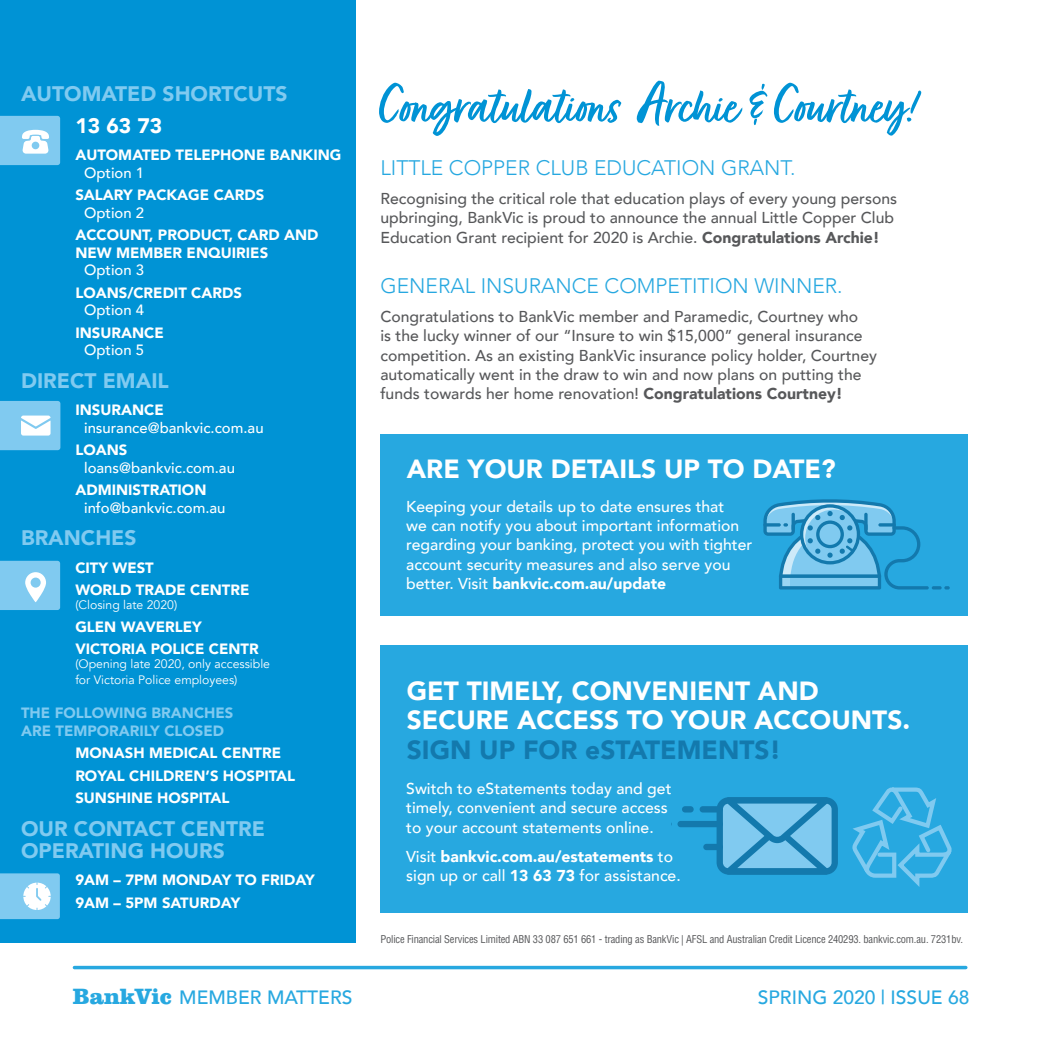
<style>
.page{position:relative;width:1042px;height:1042px;background:#fff}
.page>*{position:absolute;margin:0;border:0;box-sizing:border-box;transform-origin:0 0}
.t1{font:62.65px "Fave Script Bold Pro";letter-spacing:-.01em;color:#0093d5}
.t2{font:900 26.25px/29.8px "Avenir";color:#fff}
.t3{font:900 26.25px "Avenir";color:#1379ad}
.t4{font:900 21px/22.6px "Avenir";color:#80caf0}
.t5{font:300 21px "Avenir";color:#27a8e0}
.t6{font:900 21px "Avenir";color:#fff}
.t7{font:500 19.25px "Avenir";color:#27a8e0}
.t8{font:500 15.75px/19.2px "Avenir";color:#57585a}
.t9{font:500 15.75px/19.2px "Avenir";color:#fff}
.t10{font:900 14.88px/22.4px "Avenir";color:#fff}
.t11{font:500 14.88px "Avenir";color:#fff}
.t12{font:900 14.88px/17.5px "Avenir";color:#80caf0}
.t13{font:12.25px/15.8px "Avenir";color:#fff}
.t14{font:condensed 10.5px "Helvetica LT Pro";letter-spacing:-.015em;color:#57585a}
.s1{font-family:"Clarendon BT";font-weight:900;font-size:22.75px}
.s2{font-weight:900}
</style>
<div class="page">
<hr style="left:74px;top:966px;width:892px;height:3px;background:#27a8e0">
<div style="left:380px;top:645px;width:587px;height:267px;background:#27a8e0"></div>
<div style="left:380px;top:435px;width:587px;height:181px;background:#27a8e0"></div>
<svg style="left:763px;top:499px;width:187px;height:90px"></svg>
<svg style="left:716px;top:797px;width:122px;height:77px;background:#55abd6"></svg>
<div style="left:699px;top:806px;width:24px;height:6px;background:#1379ad;border-radius:3px"></div>
<div style="left:703px;top:844px;width:20px;height:6px;background:#1379ad;border-radius:3px"></div>
<div style="left:682px;top:806px;width:12px;height:6px;background:#1379ad;border-radius:3px"></div>
<div style="left:677px;top:821px;width:46px;height:6px;background:#1379ad;border-radius:3px"></div>
<svg style="left:852px;top:787px;width:100px;height:100px"></svg>
<div style="left:0;top:0;width:356px;height:943px;background:#0093d5"></div>
<svg style="left:0;top:116px;width:60px;height:49px;background:#94d2f2"></svg>
<svg style="left:0;top:401px;width:60px;height:49px;background:#96d3f2"></svg>
<svg style="left:0;top:561px;width:60px;height:49px;background:#8ed0f1"></svg>
<svg style="left:0;top:873px;width:60px;height:46px;background:#97d3f2"></svg>
<h3 class="t4" style="left:21px;top:81px;width:268px">AUTOMATED SHORTCUTS</h3>
<h3 class="t6" style="left:75px;top:108px;width:89px">13 63 73</h3>
<p class="t10" style="left:75px;top:144px;width:268px">AUTOMATED TELEPHONE BANKING</p>
<p class="t11" style="left:84px;top:160px;width:62px">Option 1</p>
<p class="t10" style="left:75px;top:184px;width:190px">SALARY PACKAGE CARDS</p>
<p class="t11" style="left:84px;top:200px;width:62px">Option 2</p>
<p class="t10" style="left:75px;top:226px;width:245px;line-height:17.5px">ACCOUNT, PRODUCT, CARD AND<br>NEW MEMBER ENQUIRIES</p>
<p class="t11" style="left:84px;top:257px;width:62px">Option 3</p>
<p class="t10" style="left:75px;top:281px;width:168px">LOANS/CREDIT CARDS</p>
<p class="t11" style="left:84px;top:297px;width:62px">Option 4</p>
<p class="t10" style="left:75px;top:321px;width:90px">INSURANCE</p>
<p class="t11" style="left:84px;top:337px;width:62px">Option 5</p>
<h3 class="t4" style="left:21px;top:369px;width:149px">DIRECT EMAIL</h3>
<p class="t10" style="left:75px;top:398px;width:90px">INSURANCE</p>
<p class="t11" style="left:84px;top:415px;width:181px">insurance@bankvic.com.au</p>
<p class="t10" style="left:75px;top:438px;width:54px">LOANS</p>
<p class="t11" style="left:84px;top:455px;width:152px">loans@bankvic.com.au</p>
<p class="t10" style="left:75px;top:478px;width:133px">ADMINISTRATION</p>
<p class="t11" style="left:84px;top:495px;width:143px">info@bankvic.com.au</p>
<h3 class="t4" style="left:21px;top:526px;width:117px">BRANCHES</h3>
<p class="t10" style="left:75px;top:556px;width:176px">CITY WEST<br>WORLD TRADE CENTRE</p>
<p class="t13" style="left:75px;top:597px;width:103px">(Closing late 2020)</p>
<p class="t10" style="left:75px;top:615px;width:185px">GLEN WAVERLEY<br>VICTORIA POLICE CENTR</p>
<p class="t13" style="left:75px;top:656px;width:196px">(Opening late 2020, only accessible for Victoria Police employees)</p>
<p class="t12" style="left:21px;top:704px;width:214px">THE FOLLOWING BRANCHES<br>ARE TEMPORARILY CLOSED</p>
<p class="t10" style="left:75px;top:741px;width:221px">MONASH MEDICAL CENTRE<br>ROYAL CHILDREN’S HOSPITAL<br>SUNSHINE HOSPITAL</p>
<h3 class="t4" style="left:21px;top:816px;width:245px">OUR CONTACT CENTRE<br>OPERATING HOURS</h3>
<p class="t10" style="left:75px;top:868px;width:241px">9AM – 7PM MONDAY TO FRIDAY<br>9AM – 5PM SATURDAY</p>
<p class="t7" style="left:73px;top:980px;width:281px"><span class="s1">BankVic</span> MEMBER MATTERS</p>
<h1 class="t1" style="left:380px;top:71px;width:537px">Congratulations Archie &amp; Courtney!</h1>
<h3 class="t5" style="left:380px;top:155px;width:417px">LITTLE COPPER CLUB EDUCATION GRANT.</h3>
<p class="t8" style="left:380px;top:188px;width:518px">Recognising the critical role that education plays of every young persons upbringing, BankVic is proud to announce the annual Little Copper Club<br>Education Grant recipient for 2020 is Archie. <span class="s2">Congratulations Archie!</span></p>
<h3 class="t5" style="left:380px;top:273px;width:464px">GENERAL INSURANCE COMPETITION WINNER.</h3>
<p class="t8" style="left:380px;top:306px;width:498px">Congratulations to BankVic member and Paramedic, Courtney who<br>is the lucky winner of our “Insure to win $15,000” general insurance competition. As an existing BankVic insurance policy holder, Courtney automatically went in the draw to win and now plans on putting the funds towards her home renovation! <span class="s2">Congratulations Courtney!</span></p>
<h2 class="t2" style="left:407px;top:453px;width:430px">ARE YOUR DETAILS UP TO DATE?</h2>
<p class="t9" style="left:406px;top:496px;width:348px">Keeping your details up to date ensures that<br>we can notify you about important information regarding your banking, protect you with tighter account security measures and also serve you better. Visit <span class="s2">bankvic.com.au/update</span></p>
<h2 class="t2" style="left:407px;top:675px;width:505px">GET TIMELY, CONVENIENT AND<br>SECURE ACCESS TO YOUR ACCOUNTS.</h2>
<h2 class="t3" style="left:407px;top:727px;width:376px">SIGN UP FOR eSTATEMENTS!</h2>
<p class="t9" style="left:406px;top:778px;width:267px">Switch to eStatements today and get timely, convenient and secure access to your account statements online.</p>
<p class="t9" style="left:406px;top:846px;width:276px">Visit <span class="s2">bankvic.com.au/estatements</span> to sign up or call <span class="s2">13 63 73</span> for assistance.</p>
<p class="t14" style="left:380px;top:932px;width:584px">Police Financial Services Limited ABN 33 087 651 661 - trading as BankVic | AFSL and Australian Credit Licence 240293. bankvic.com.au. 7231bv.</p>
<p class="t7" style="left:758px;top:980px;width:213px">SPRING 2020 | ISSUE 68</p>
</div>
